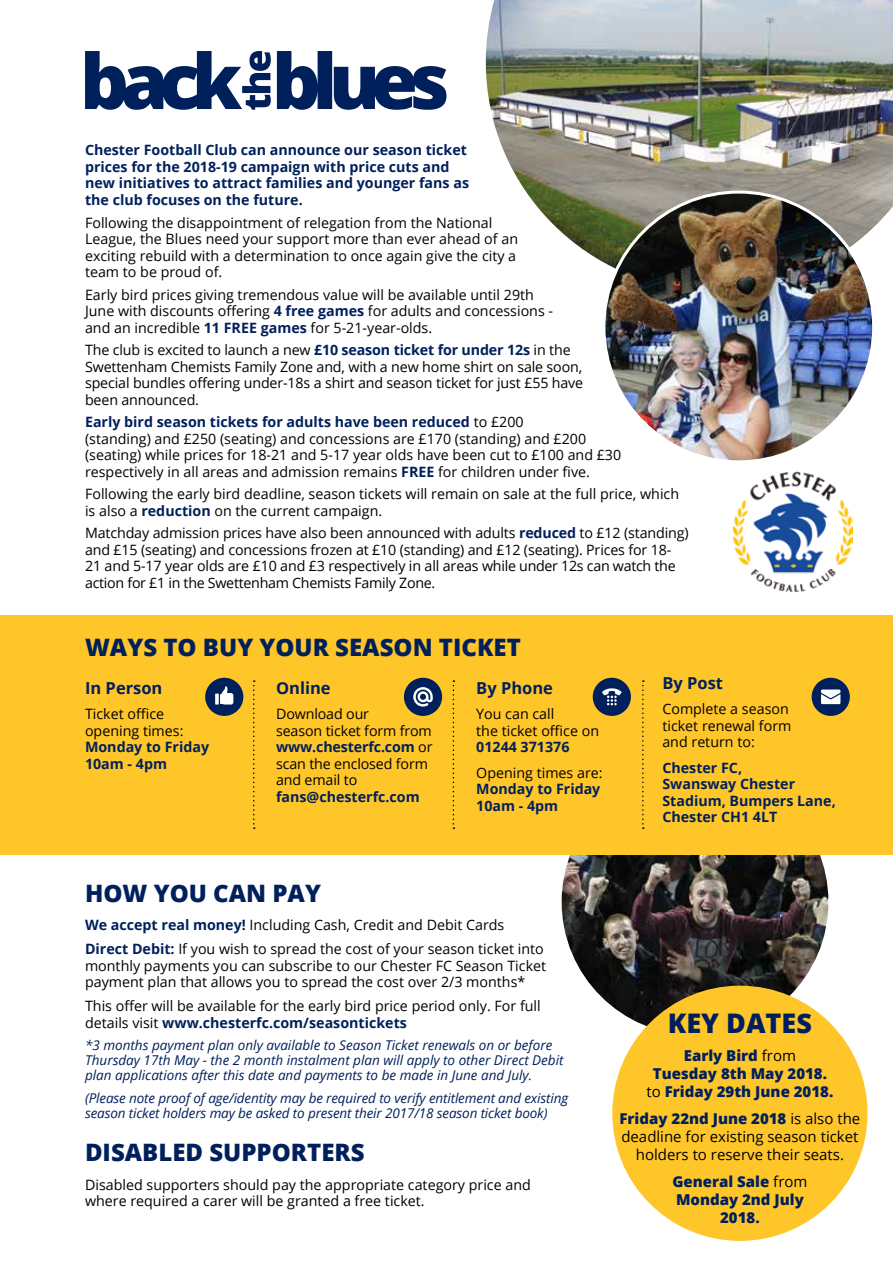
<style>
.page{position:relative;width:893px;height:1263px;background:#fff}
.page>*{position:absolute;margin:0;border:0;box-sizing:border-box;transform-origin:0 0}
.t1{font:800 27px "Open Sans";color:#00205c}
.t2{font:800 24px "Open Sans";color:#00205c}
.t3{font:700 16.5px "Open Sans";color:#00205c}
.t4{font:800 15px/18px "Open Sans";color:#00205c;text-align:center}
.t5{font:15px/18px "Open Sans";color:#000;text-align:center}
.t6{font:14.25px/16.5px "Open Sans";color:#000}
.t7{font:700 14.25px/16.5px "Open Sans";color:#00205c}
.t8{font:italic 13.5px/15px "Open Sans";color:#00205c}
.s1{font-weight:700;color:#00205c}
.s2{font-weight:400;color:#000}
.s3{font-weight:800;color:#00205c}
</style>
<div class="page">
<img style="left:560px;top:854px;width:270px;height:176px">
<img style="left:486px;top:0;width:407px;height:269px">
<div style="left:0;top:615px;width:893px;height:239px;background:#ffc629"></div>
<div style="left:612px;top:986px;width:255px;height:255px;background:#ffc629;border-radius:50%"></div>
<img style="left:604px;top:192px;width:270px;height:270px;border-radius:135px">
<div style="left:205px;top:678px;width:38px;height:38px;background:#00205c;border-radius:50%"></div>
<svg style="left:215px;top:686px;width:18px;height:18px"></svg>
<div style="left:404px;top:678px;width:38px;height:38px;background:#00205c;border-radius:50%"></div>
<svg style="left:413px;top:687px;width:20px;height:19px"></svg>
<div style="left:593px;top:678px;width:38px;height:38px;background:#00205c;border-radius:50%"></div>
<svg style="left:602px;top:688px;width:20px;height:17px"></svg>
<div style="left:812px;top:678px;width:38px;height:38px;background:#00205c;border-radius:50%"></div>
<svg style="left:821px;top:689px;width:19px;height:15px"></svg>
<svg style="left:253px;top:680px;width:2px;height:149px"></svg>
<svg style="left:453px;top:680px;width:1px;height:149px"></svg>
<svg style="left:642px;top:680px;width:2px;height:149px"></svg>
<img style="left:733px;top:471px;width:119px;height:122px">
<svg style="left:277px;top:51px;width:169px;height:59px"></svg>
<svg style="left:85px;top:51px;width:186px;height:59px"></svg>
<p class="t7" style="left:85px;top:142px;width:386px">Chester Football Club can announce our season ticket prices for the 2018-19 campaign with price cuts and new initiatives to attract families and younger fans as the club focuses on the future.</p>
<p class="t6" style="left:85px;top:214px;width:435px">Following the disappointment of relegation from the National League, the Blues need your support more than ever ahead of an exciting rebuild with a determination to once again give the city a team to be proud of.</p>
<p class="t6" style="left:85px;top:286px;width:470px">Early bird prices giving tremendous value will be available until 29th<br>June with discounts offering <span class="s1">4 free games</span> for adults and concessions - and an incredible <span class="s1">11 FREE games</span> for 5-21-year-olds.</p>
<p class="t6" style="left:85px;top:341px;width:500px">The club is excited to launch a new <span class="s1">£10 season ticket for under 12s</span> in the Swettenham Chemists Family Zone and, with a new home shirt on sale soon, special bundles offering under-18s a shirt and season ticket for just £55 have been announced.</p>
<p class="t6" style="left:85px;top:413px;width:538px"><span class="s1">Early bird season tickets for adults have been reduced</span> to £200<br>(standing) and £250 (seating) and concessions are £170 (standing) and £200 (seating) while prices for 18-21 and 5-17 year olds have been cut to £100 and £30 respectively in all areas and admission remains <span class="s1">FREE</span> for children under five.</p>
<p class="t6" style="left:85px;top:485px;width:596px">Following the early bird deadline, season tickets will remain on sale at the full price, which is also a <span class="s1">reduction</span> on the current campaign.</p>
<p class="t6" style="left:85px;top:524px;width:605px">Matchday admission prices have also been announced with adults <span class="s1">reduced</span> to £12 (standing) and £15 (seating) and concessions frozen at £10 (standing) and £12 (seating). Prices for 18- 21 and 5-17 year olds are £10 and £3 respectively in all areas while under 12s can watch the action for £1 in the Swettenham Chemists Family Zone.</p>
<h2 class="t2" style="left:85px;top:628px;width:437px">WAYS TO BUY YOUR SEASON TICKET</h2>
<p class="t3" style="left:85px;top:676px;width:79px">In Person</p>
<p class="t6" style="left:85px;top:705px;width:100px">Ticket office opening times:</p>
<p class="t7" style="left:85px;top:738px;width:126px">Monday to Friday<br>10am - 4pm</p>
<p class="t3" style="left:276px;top:676px;width:56px">Online</p>
<p class="t6" style="left:276px;top:705px;width:158px">Download our<br>season ticket form from <span class="s1">www.chesterfc.com</span> or scan the enclosed form and email to</p>
<p class="t7" style="left:276px;top:788px;width:145px">fans@chesterfc.com</p>
<p class="t3" style="left:476px;top:676px;width:78px">By Phone</p>
<p class="t6" style="left:476px;top:705px;width:124px">You can call<br>the ticket office on</p>
<p class="t7" style="left:476px;top:738px;width:95px">01244 371376</p>
<p class="t6" style="left:476px;top:764px;width:128px">Opening times are:</p>
<p class="t7" style="left:476px;top:780px;width:126px">Monday to Friday<br>10am - 4pm</p>
<p class="t3" style="left:662px;top:671px;width:62px">By Post</p>
<p class="t6" style="left:662px;top:700px;width:131px">Complete a season ticket renewal form and return to:</p>
<p class="t7" style="left:662px;top:759px;width:175px">Chester FC,<br>Swansway Chester<br>Stadium, Bumpers Lane,<br>Chester CH1 4LT</p>
<h2 class="t2" style="left:85px;top:875px;width:237px">HOW YOU CAN PAY</h2>
<p class="t6" style="left:85px;top:913px;width:460px;line-height:24px"><span class="s1">We accept real money!</span> Including Cash, Credit and Debit Cards<br><span class="s1">Direct Debit:</span> If you wish to spread the cost of your season ticket into</p>
<p class="t6" style="left:85px;top:957px;width:463px">monthly payments you can subscribe to our Chester FC Season Ticket payment plan that allows you to spread the cost over 2/3 months*</p>
<p class="t6" style="left:85px;top:997px;width:457px">This offer will be available for the early bird price period only. For full details visit <span class="s1">www.chesterfc.com/seasontickets</span></p>
<p class="t8" style="left:85px;top:1037px;width:480px">*3 months payment plan only available to Season Ticket renewals on or before<br>Thursday 17th May - the 2 month instalment plan will apply to other Direct Debit plan applications after this date and payments to be made in June and July.</p>
<p class="t8" style="left:85px;top:1090px;width:485px">(Please note proof of age/identity may be required to verify entitlement and existing season ticket holders may be asked to present their 2017/18 season ticket book)</p>
<h2 class="t2" style="left:85px;top:1134px;width:281px">DISABLED SUPPORTERS</h2>
<p class="t6" style="left:85px;top:1176px;width:447px">Disabled supporters should pay the appropriate category price and where required a carer will be granted a free ticket.</p>
<h1 class="t1" style="left:668px;top:1002px;width:146px">KEY DATES</h1>
<p class="t4" style="left:646px;top:1045px;width:188px">Early Bird <span class="s2">from<br></span>Tuesday 8th May 2018. <span class="s2">to</span> Friday 29th June 2018.</p>
<p class="t5" style="left:619px;top:1109px;width:242px"><span class="s3">Friday 22nd June 2018</span> is also the deadline for existing season ticket holders to reserve their seats.</p>
<p class="t4" style="left:672px;top:1171px;width:137px">General Sale <span class="s2">from<br></span>Monday 2nd July<br>2018.</p>
</div>
